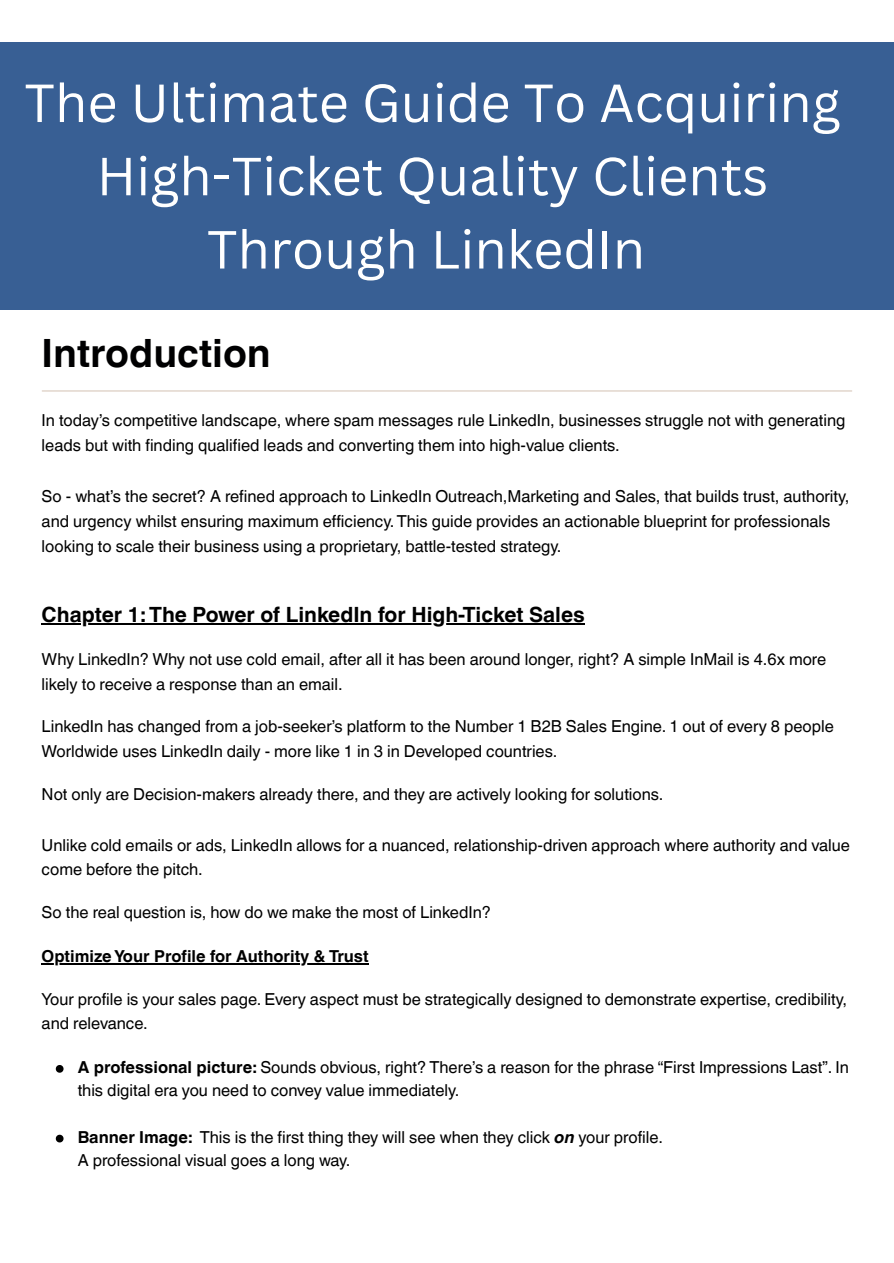
<style>
.page{position:relative;width:894px;height:1263px;background:#fff}
.page>*{position:absolute;margin:0;border:0;box-sizing:border-box;transform-origin:0 0}
.t1{font:52.35px/73.2px "Canva Sans";color:#fff;text-align:center}
.t2{font:700 39px "Helvetica World";color:#000001}
.t3{font:700 21px "Helvetica World";color:#000}
.t4{font:16.5px/24.8px "Helvetica World";color:#000}
.t5{font:700 16.5px "Helvetica World";color:#000}
.s1{font-weight:700}
.s2{font-weight:700;font-style:italic}
</style>
<div class="page">
<svg style="left:56px;top:1065px;width:7px;height:8px"></svg>
<svg style="left:56px;top:1135px;width:7px;height:7px"></svg>
<div style="left:0;top:42px;width:893px;height:267px;background:#385f94"></div>
<hr style="left:42px;top:390px;width:809px;height:2px;background:#d8c8bb">
<hr style="left:42px;top:623px;width:542px;height:1px;background:#000">
<hr style="left:42px;top:963px;width:326px;height:1px;background:#000">
<p class="t1" style="left:24px;top:65px;width:817px">The Ultimate Guide To Acquiring<br>High-Ticket Quality Clients<br>Through LinkedIn</p>
<h1 class="t2" style="left:42px;top:321px;width:230px">Introduction</h1>
<p class="t4" style="left:42px;top:408px;width:805px">In today’s competitive landscape, where spam messages rule LinkedIn, businesses struggle not with generating leads but with finding qualified leads and converting them into high-value clients.</p>
<p class="t4" style="left:42px;top:483px;width:808px;line-height:25.3px">So - what’s the secret? A refined approach to LinkedIn Outreach,Marketing and Sales, that builds trust, authority, and urgency whilst ensuring maximum efficiency.This guide provides an actionable blueprint for professionals looking to scale their business using a proprietary, battle-tested strategy.</p>
<p class="t3" style="left:42px;top:598px;width:544px">Chapter 1: The Power of LinkedIn for High-Ticket Sales</p>
<p class="t4" style="left:42px;top:647px;width:785px">Why LinkedIn? Why not use cold email, after all it has been around longer, right? A simple InMail is 4.6x more likely to receive a response than an email.</p>
<p class="t4" style="left:42px;top:714px;width:793px">LinkedIn has changed from a job-seeker’s platform to the Number 1 B2B Sales Engine. 1 out of every 8 people<br>Worldwide uses LinkedIn daily - more like 1 in 3 in Developed countries.</p>
<p class="t4" style="left:42px;top:782px;width:623px">Not only are Decision-makers already there, and they are actively looking for solutions.</p>
<p class="t4" style="left:42px;top:832px;width:809px">Unlike cold emails or ads, LinkedIn allows for a nuanced, relationship-driven approach where authority and value come before the pitch.</p>
<p class="t4" style="left:42px;top:900px;width:451px">So the real question is, how do we make the most of LinkedIn?</p>
<p class="t5" style="left:42px;top:943px;width:328px">Optimize Your Profile for Authority &amp; Trust</p>
<p class="t4" style="left:42px;top:987px;width:806px">Your profile is your sales page. Every aspect must be strategically designed to demonstrate expertise, credibility, and relevance.</p>
<p class="t4" style="left:78px;top:1056px;width:772px;line-height:22.5px"><span class="s1">A professional picture:</span> Sounds obvious, right? There’s a reason for the phrase “First Impressions Last”. In this digital era you need to convey value immediately.</p>
<p class="t4" style="left:78px;top:1126px;width:586px;line-height:22.5px"><span class="s1">Banner Image:</span> This is the first thing they will see when they click <span class="s2">on</span> your profile.<br>A professional visual goes a long way.</p>
</div>
